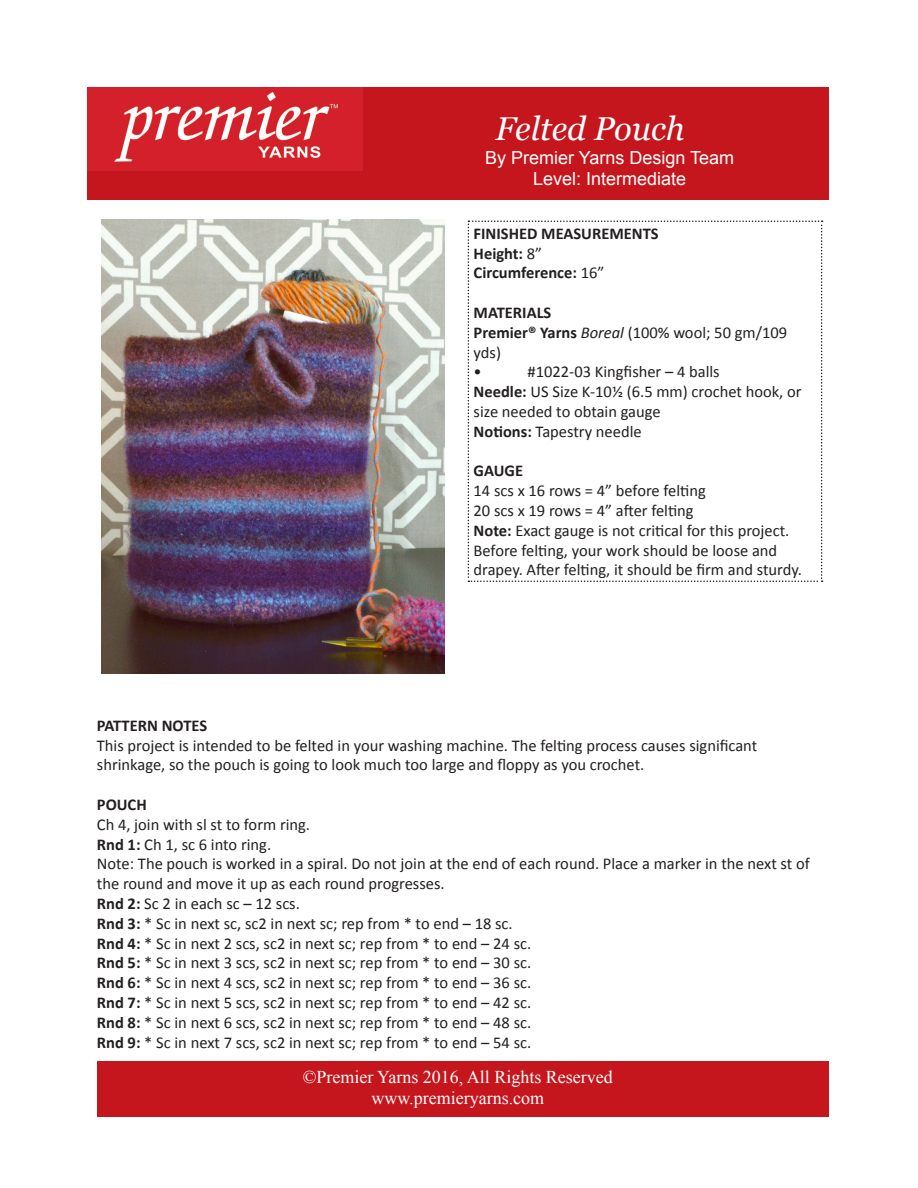
<style>
.page{position:relative;width:918px;height:1188px;background:#fff}
.page>*{position:absolute;margin:0;border:0;box-sizing:border-box;transform-origin:0 0}
.t1{font:italic 33px "Georgia";color:#fff}
.t2{font:18px/21.6px "Times New Roman";color:#fff;text-align:center}
.t3{font:18px/21.6px "Arial";color:#fff;text-align:center}
.t4{font:16.5px/19.8px "Calibri";color:#231f20}
.t5{font:700 16.5px/19.8px "Calibri";color:#231f20}
.s1{font-weight:400}
.s2{font-weight:700}
.s3{font-style:italic}
</style>
<div class="page">
<div style="left:87px;top:87px;width:742px;height:113px;background:#c5161d"></div>
<img style="left:87px;top:87px;width:276px;height:84px">
<img style="left:102px;top:220px;width:342px;height:454px">
<svg style="left:468px;top:220px;width:355px;height:362px"></svg>
<div style="left:97px;top:1061px;width:732px;height:56px;background:#c5161d"></div>
<h1 class="t1" style="left:495px;top:110px;width:191px">Felted Pouch</h1>
<p class="t3" style="left:485px;top:147px;width:251px">By Premier Yarns Design Team<br>Level: Intermediate</p>
<p class="t5" style="left:474px;top:223px;width:187px">FINISHED MEASUREMENTS<br>Height: <span class="s1">8”<br></span>Circumference: <span class="s1">16”</span></p>
<p class="t4" style="left:474px;top:303px;width:315px"><span class="s2">MATERIALS<br>Premier® Yarns</span> <span class="s3">Boreal</span> (100% wool; 50 gm/109 yds)<br>•</p>
<p class="t4" style="left:474px;top:362px;width:329px;text-indent:54px">#1022-03 Kingfisher – 4 balls<br><span class="s2">Needle:</span> US Size K-10½ (6.5 mm) crochet hook, or size needed to obtain gauge<br><span class="s2">Notions:</span> Tapestry needle</p>
<p class="t5" style="left:474px;top:461px;width:51px">GAUGE</p>
<p class="t4" style="left:474px;top:481px;width:330px">14 scs x 16 rows = 4” before felting<br>20 scs x 19 rows = 4” after felting<br><span class="s2">Note:</span> Exact gauge is not critical for this project.<br>Before felting, your work should be loose and drapey. After felting, it should be firm and sturdy.</p>
<p class="t5" style="left:97px;top:715px;width:112px">PATTERN NOTES</p>
<p class="t4" style="left:97px;top:735px;width:662px">This project is intended to be felted in your washing machine. The felting process causes significant shrinkage, so the pouch is going to look much too large and floppy as you crochet.</p>
<p class="t5" style="left:97px;top:795px;width:51px">POUCH</p>
<p class="t4" style="left:97px;top:814px;width:714px">Ch 4, join with sl st to form ring.<br><span class="s2">Rnd 1:</span> Ch 1, sc 6 into ring.<br>Note: The pouch is worked in a spiral. Do not join at the end of each round. Place a marker in the next st of the round and move it up as each round progresses.<br><span class="s2">Rnd 2:</span> Sc 2 in each sc – 12 scs.<br><span class="s2">Rnd 3:</span> * Sc in next sc, sc2 in next sc; rep from * to end – 18 sc.<br><span class="s2">Rnd 4:</span> * Sc in next 2 scs, sc2 in next sc; rep from * to end – 24 sc.<br><span class="s2">Rnd 5:</span> * Sc in next 3 scs, sc2 in next sc; rep from * to end – 30 sc.<br><span class="s2">Rnd 6:</span> * Sc in next 4 scs, sc2 in next sc; rep from * to end – 36 sc.<br><span class="s2">Rnd 7:</span> * Sc in next 5 scs, sc2 in next sc; rep from * to end – 42 sc.<br><span class="s2">Rnd 8:</span> * Sc in next 6 scs, sc2 in next sc; rep from * to end – 48 sc.<br><span class="s2">Rnd 9:</span> * Sc in next 7 scs, sc2 in next sc; rep from * to end – 54 sc.</p>
<p class="t2" style="left:303px;top:1066px;width:312px">©Premier Yarns 2016, All Rights Reserved www.premieryarns.com</p>
</div>
